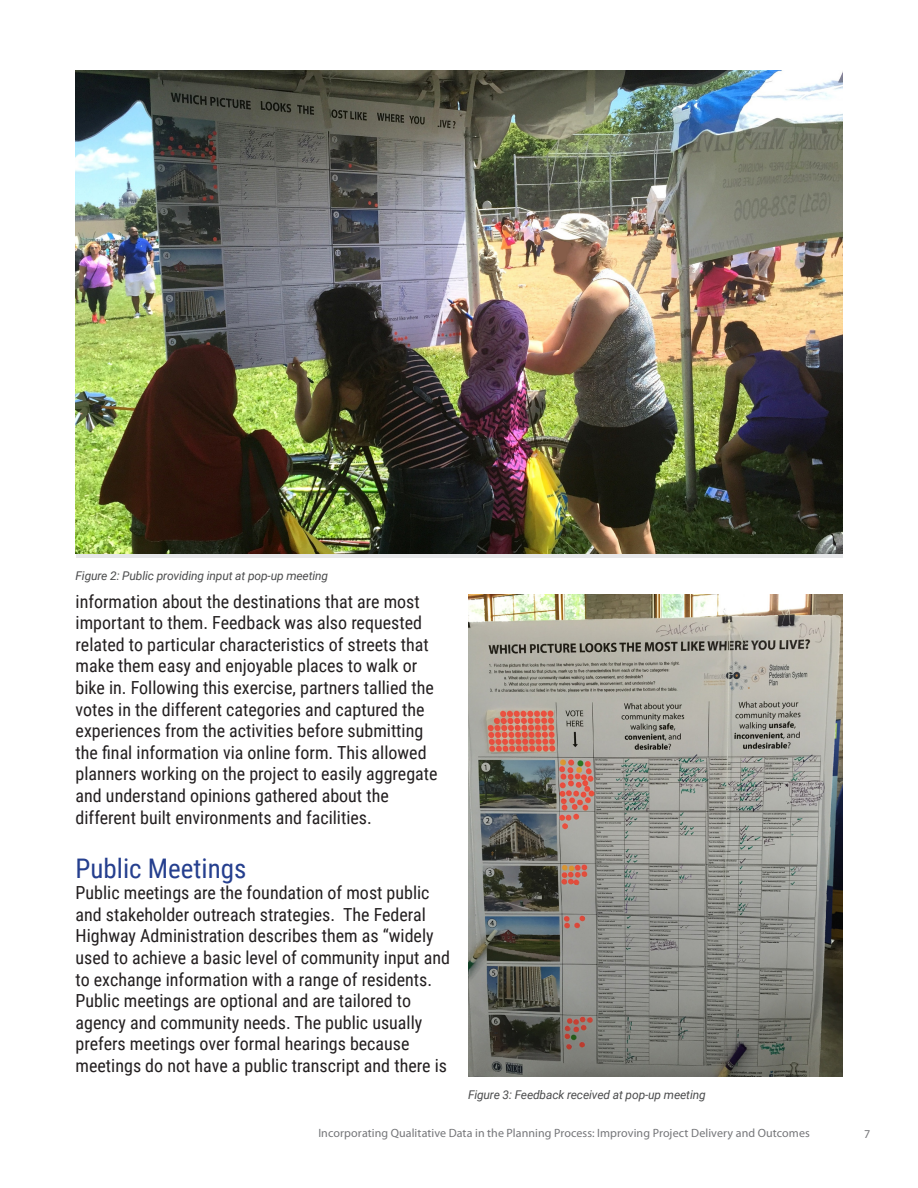
<style>
.page{position:relative;width:918px;height:1188px;background:#fff}
.page>*{position:absolute;margin:0;border:0;box-sizing:border-box;transform-origin:0 0}
.t1{font:27px "Roboto Condensed";color:#253f8e}
.t2{font:18px/21.6px "Roboto Condensed";color:#231f20}
.t3{font:12px "Myriad Pro";letter-spacing:.005em;color:#757679}
.t4{font:italic 12px "Roboto";letter-spacing:-.01em;color:#4b4c4d}
</style>
<div class="page">
<img style="left:76px;top:71px;width:766px;height:482px">
<img style="left:468px;top:594px;width:374px;height:482px">
<p class="t4" style="left:76px;top:567px;width:254px">Figure 2: Public providing input at pop-up meeting</p>
<p class="t2" style="left:76px;top:590px;width:363px">information about the destinations that are most important to them. Feedback was also requested related to particular characteristics of streets that make them easy and enjoyable places to walk or bike in. Following this exercise, partners tallied the votes in the different categories and captured the experiences from the activities before submitting the final information via online form. This allowed planners working on the project to easily aggregate and understand opinions gathered about the different built environments and facilities.</p>
<p class="t1" style="left:76px;top:849px;width:172px">Public Meetings</p>
<p class="t2" style="left:76px;top:881px;width:376px">Public meetings are the foundation of most public and stakeholder outreach strategies. The Federal Highway Administration describes them as “widely used to achieve a basic level of community input and to exchange information with a range of residents.<br>Public meetings are optional and are tailored to agency and community needs. The public usually prefers meetings over formal hearings because meetings do not have a public transcript and there is</p>
<p class="t4" style="left:468px;top:1086px;width:239px">Figure 3: Feedback received at pop-up meeting</p>
<p class="t3" style="left:318px;top:1126px;width:493px">Incorporating Qualitative Data in the Planning Process: Improving Project Delivery and Outcomes</p>
<p class="t3" style="left:864px;top:1126px;width:8px">7</p>
</div>
